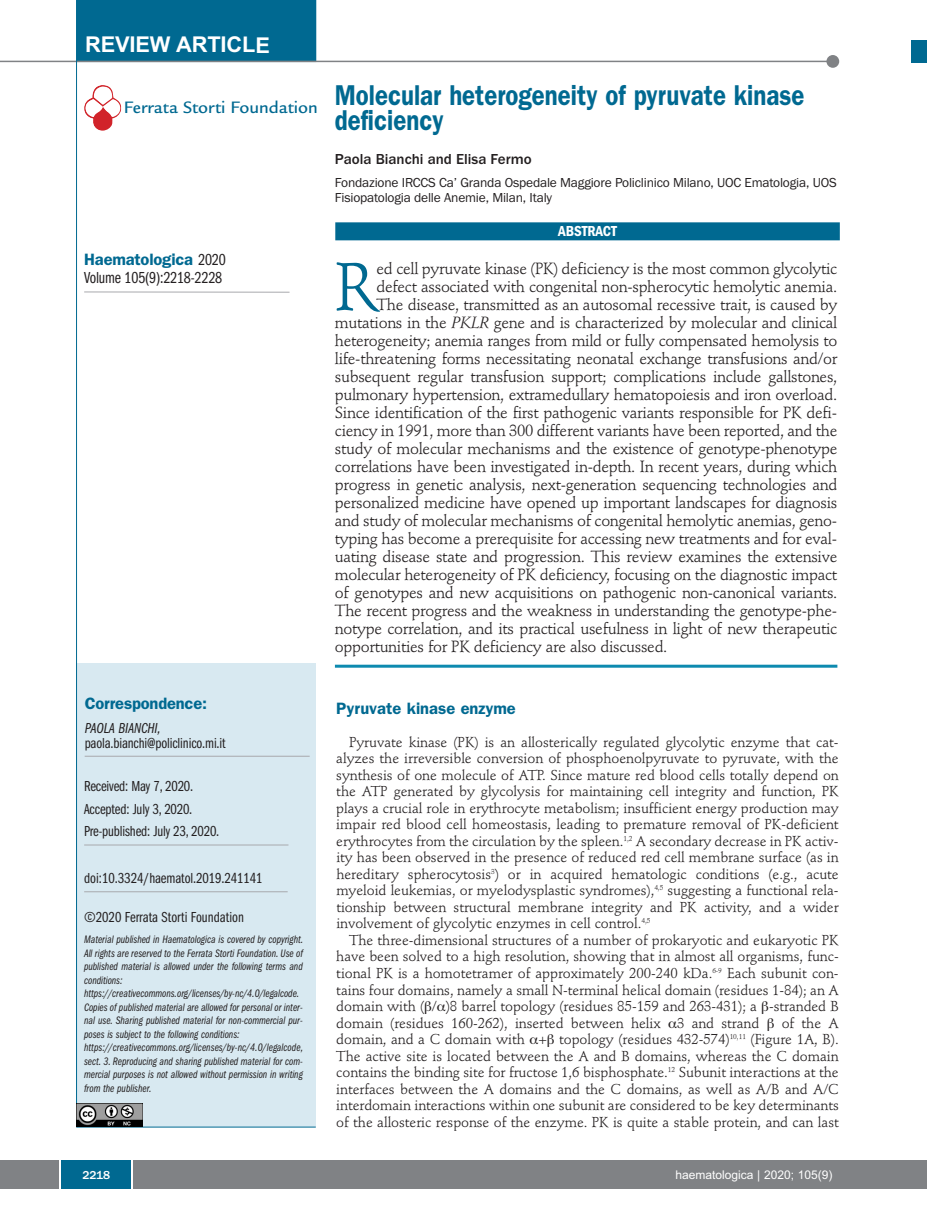
<style>
.page{position:relative;width:927px;height:1225px;background:#fff}
.page>*{position:absolute;margin:0;border:0;box-sizing:border-box;transform-origin:0 0}
.t1{font:66.45px "Stempel Schneidler";color:#006991}
.t2{font:600 28.8px/25.5px "Franklin Gothic";color:#006991;scale:.83 1}
.t3{font:700 21.75px "Arial";letter-spacing:-.01em;color:#fff}
.t4{font:500 18px "Legacy Sans";color:#006991}
.t5{font:600 16.5px "Franklin Gothic";letter-spacing:-.01em;color:#006991}
.t6{font:16.5px "Franklin Gothic Book Cmpr";letter-spacing:-.01em;color:#231f20}
.t7{font:16.05px "Stempel Schneidler";letter-spacing:-.02em;color:#231f20}
.t8{font:15px/22.5px "Franklin Gothic Book Cmpr";letter-spacing:-.01em;color:#231f20}
.t9{font:500 15px "Franklin Gothic";color:#231f20}
.t10{font:15px "Franklin Gothic Book Cmpr Ital";letter-spacing:-.01em;color:#231f20}
.t11{font:600 condensed 15px "Franklin Gothic";letter-spacing:-.005em;color:#fff}
.t12{font:14.25px/16.5px "Stempel Schneidler";letter-spacing:-.005em;color:#231f20;text-align:justify}
.t13{font:13.5px/15px "Franklin Gothic";letter-spacing:-.015em;color:#231f20}
.t14{font:12px "Arial";color:#fff}
.t15{font:500 12px "Franklin Gothic";color:#fff}
.t16{font:11.25px/13.5px "Franklin Gothic Book Cmpr Ital";color:#231f20}
.s1{font-family:"Franklin Gothic Book Cmpr";font-weight:400;color:#231f20}
.s2{font-style:italic}
</style>
<div class="page">
<div style="left:911px;top:40px;width:16px;height:22px;background:#006991"></div>
<div style="left:910px;top:1160px;width:17px;height:28px;background:#808285"></div>
<div style="left:0;top:1160px;width:910px;height:28px;background:#808285"></div>
<div style="left:61px;top:1160px;width:71px;height:28px;background:#006991"></div>
<svg style="left:60px;top:1160px;width:1px;height:28px"></svg>
<svg style="left:132px;top:1160px;width:1px;height:28px"></svg>
<div style="left:77px;top:664px;width:239px;height:463px;background:#d8e9f1"></div>
<hr style="left:84px;top:844px;width:204px;height:1px;background:#a8a9ad">
<hr style="left:85px;top:756px;width:225px;height:1px;background:#a8a9ad">
<hr style="left:76px;top:1126px;width:240px;height:1px;background:#006991">
<hr style="left:84px;top:292px;width:206px;height:1px;background:#a8a9ad">
<div style="left:77px;top:0;width:239px;height:62px;background:#006991"></div>
<hr style="left:0;top:61px;width:830px;height:1px;background:#808285">
<div style="left:826px;top:55px;width:13px;height:13px;background:#808285;border-radius:50%"></div>
<hr style="left:84px;top:891px;width:204px;height:1px;background:#a8a9ad">
<hr style="left:76px;top:0;width:1px;height:1126px;background:#006991">
<img style="left:77px;top:1103px;width:65px;height:23px">
<img style="left:84px;top:85px;width:37px;height:46px">
<hr style="left:335px;top:664px;width:502px;height:3px;background:#0d8aaf">
<div style="left:335px;top:222px;width:505px;height:18px;background:#006991"></div>
<h3 class="t3" style="left:85px;top:32px;width:186px">REVIEW ARTICLE</h3>
<p class="t4" style="left:124px;top:101px;width:196px">Ferrata Storti Foundation</p>
<p class="t5" style="left:84px;top:254px;width:143px">Haematologica <span class="s1">2020</span></p>
<p class="t6" style="left:84px;top:272px;width:140px">Volume 105(9):2218-2228</p>
<p class="t5" style="left:85px;top:697px;width:124px">Correspondence:</p>
<p class="t10" style="left:85px;top:722px;width:78px">PAOLA BIANCHI,</p>
<p class="t8" style="left:85px;top:732px;width:143px">paola.bianchi@policlinico.mi.it</p>
<p class="t8" style="left:84px;top:776px;width:137px">Received: May 7, 2020.<br>Accepted: July 3, 2020.<br>Pre-published: July 23, 2020.</p>
<p class="t8" style="left:84px;top:868px;width:180px">doi:10.3324/haematol.2019.241141</p>
<p class="t8" style="left:84px;top:907px;width:161px">©2020 Ferrata Storti Foundation</p>
<p class="t16" style="left:84px;top:933px;width:221px">Material published in Haematologica is covered by copyright.<br>All rights are reserved to the Ferrata Storti Foundation. Use of published material is allowed under the following terms and conditions: https://creativecommons.org/licenses/by-nc/4.0/legalcode.<br>Copies of published material are allowed for personal or inter&shy;nal use. Sharing published material for non-commercial pur&shy;poses is subject to the following conditions: https://creativecommons.org/licenses/by-nc/4.0/legalcode, sect. 3. Reproducing and sharing published material for com&shy;mercial purposes is not allowed without permission in writing from the publisher.</p>
<h2 class="t2" style="left:335px;top:85px;width:567px">Molecular heterogeneity of pyruvate kinase deficiency</h2>
<p class="t9" style="left:335px;top:150px;width:198px">Paola Bianchi and Elisa Fermo</p>
<p class="t13" style="left:335px;top:175px;width:503px">Fondazione IRCCS Ca’ Granda Ospedale Maggiore Policlinico Milano, UOC Ematologia, UOS<br>Fisiopatologia delle Anemie, Milan, Italy</p>
<p class="t11" style="left:558px;top:226px;width:60px">ABSTRACT</p>
<p class="t7" style="left:377px;top:262px;width:462px">ed cell pyruvate kinase (PK) deficiency is the most common glycolytic</p>
<p class="t7" style="left:377px;top:280px;width:462px">defect associated with congenital non-spherocytic hemolytic anemia.</p>
<p class="t7" style="left:377px;top:298px;width:462px">The disease, transmitted as an autosomal recessive trait, is caused by</p>
<p class="t7" style="left:335px;top:316px;width:504px">mutations in the <span class="s2">PKLR</span> gene and is characterized by molecular and clinical</p>
<p class="t7" style="left:335px;top:334px;width:504px">heterogeneity; anemia ranges from mild or fully compensated hemolysis to</p>
<p class="t7" style="left:335px;top:352px;width:504px">life-threatening forms necessitating neonatal exchange transfusions and/or</p>
<p class="t7" style="left:335px;top:370px;width:504px">subsequent regular transfusion support; complications include gallstones,</p>
<p class="t7" style="left:335px;top:388px;width:504px">pulmonary hypertension, extramedullary hematopoiesis and iron overload.</p>
<p class="t7" style="left:335px;top:406px;width:504px">Since identification of the first pathogenic variants responsible for PK defi-</p>
<p class="t7" style="left:335px;top:424px;width:504px">ciency in 1991, more than 300 different variants have been reported, and the</p>
<p class="t7" style="left:335px;top:441px;width:504px">study of molecular mechanisms and the existence of genotype-phenotype</p>
<p class="t7" style="left:335px;top:459px;width:504px">correlations have been investigated in-depth. In recent years, during which</p>
<p class="t7" style="left:335px;top:477px;width:504px">progress in genetic analysis, next-generation sequencing technologies and</p>
<p class="t7" style="left:335px;top:495px;width:504px">personalized medicine have opened up important landscapes for diagnosis</p>
<p class="t7" style="left:335px;top:513px;width:504px">and study of molecular mechanisms of congenital hemolytic anemias, geno-</p>
<p class="t7" style="left:335px;top:531px;width:504px">typing has become a prerequisite for accessing new treatments and for eval-</p>
<p class="t7" style="left:335px;top:549px;width:504px">uating disease state and progression. This review examines the extensive</p>
<p class="t7" style="left:335px;top:567px;width:504px">molecular heterogeneity of PK deficiency, focusing on the diagnostic impact</p>
<p class="t7" style="left:335px;top:585px;width:504px">of genotypes and new acquisitions on pathogenic non-canonical variants.</p>
<p class="t7" style="left:335px;top:603px;width:504px">The recent progress and the weakness in understanding the genotype-phe-</p>
<p class="t7" style="left:335px;top:621px;width:504px">notype correlation, and its practical usefulness in light of new therapeutic</p>
<p class="t7" style="left:335px;top:640px;width:334px">opportunities for PK deficiency are also discussed.</p>
<h1 class="t1" style="left:335px;top:259px;width:45px">R</h1>
<p class="t5" style="left:336px;top:702px;width:181px">Pyruvate kinase enzyme</p>
<p class="t12" style="left:336px;top:735px;width:504px;text-indent:13px">Pyruvate kinase (PK) is an allosterically regulated glycolytic enzyme that cat&shy;alyzes the irreversible conversion of phosphoenolpyruvate to pyruvate, with the synthesis of one molecule of ATP. Since mature red blood cells totally depend on the ATP generated by glycolysis for maintaining cell integrity and function, PK plays a crucial role in erythrocyte metabolism; insufficient energy production may impair red blood cell homeostasis, leading to premature removal of PK-deficient erythrocytes from the circulation by the spleen.<sup>1,2</sup> A secondary decrease in PK activ&shy;ity has been observed in the presence of reduced red cell membrane surface (as in hereditary spherocytosis<sup>3</sup>) or in acquired hematologic conditions (e.g., acute myeloid leukemias, or myelodysplastic syndromes),<sup>4,5</sup> suggesting a functional rela&shy;tionship between structural membrane integrity and PK activity, and a wider involvement of glycolytic enzymes in cell control.<sup>4,5</sup></p>
<p class="t12" style="left:336px;top:933px;width:504px;text-indent:13px">The three-dimensional structures of a number of prokaryotic and eukaryotic PK have been solved to a high resolution, showing that in almost all organisms, func&shy;tional PK is a homotetramer of approximately 200-240 kDa.<sup>6-9</sup> Each subunit con&shy;tains four domains, namely a small N-terminal helical domain (residues 1-84); an A domain with ( / )8 barrel topology (residues 85-159 and 263-431); a -stranded B domain (residues 160-262), inserted between helix 3 and strand</p>
<p class="t12" style="left:336px;top:1015px;width:504px;text-indent:445px">of the A domain, and a C domain with + topology (residues 432-574)<sup>10,11</sup> (Figure 1A, B).<br>The active site is located between the A and B domains, whereas the C domain contains the binding site for fructose 1,6 bisphosphate.<sup>12</sup> Subunit interactions at the interfaces between the A domains and the C domains, as well as A/B and A/C interdomain interactions within one subunit are considered to be key determinants of the allosteric response of the enzyme. PK is quite a stable protein, and can last</p>
<p class="t15" style="left:82px;top:1167px;width:30px">2218</p>
<p class="t14" style="left:676px;top:1167px;width:158px">haematologica | 2020; 105(9)</p>
</div>
